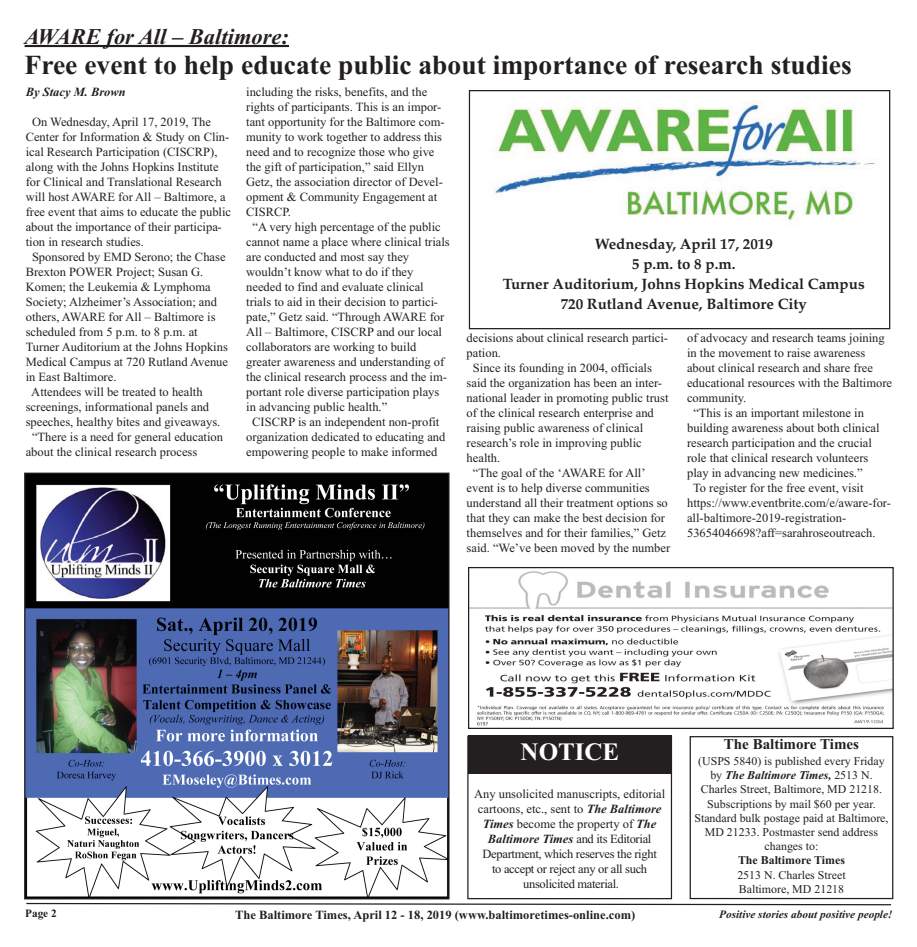
<style>
.page{position:relative;width:917px;height:947px;background:#fff}
.page>*{position:absolute;margin:0;border:0;box-sizing:border-box;transform-origin:0 0}
.t1{font:700 27.5px "Times New Roman";color:#231f20}
.t2{font:700 25px "Times New Roman";color:#fff}
.t3{font:italic 700 22.5px "Times New Roman";color:#231f20}
.t4{font:700 15px/19.8px "Palatino";color:#231f20;text-align:center}
.t5{font:700 15px "Times New Roman";color:#231f20}
.t6{font:12.5px "Times New Roman";color:#231f20}
.t7{font:12.5px/15px "Times New Roman";letter-spacing:-.025em;color:#231f20;text-align:center}
.t8{font:700 12.5px "Times New Roman";color:#231f20}
.t9{font:italic 700 12.5px "Times New Roman";color:#231f20}
.t10{font:11.88px/14.2px "Times New Roman";color:#231f20;text-align:center}
.t11{font:italic 700 11.25px "Times New Roman";color:#231f20}
.t12{font:700 11.25px "Times New Roman";color:#231f20}
.s1{font-weight:700;font-style:italic}
.s2{font-weight:700}
</style>
<div class="page">
<svg style="left:26px;top:902px;width:866px;height:4px"></svg>
<div style="left:689px;top:736px;width:204px;height:163px;border:1px solid #231f20"></div>
<div style="left:467px;top:735px;width:205px;height:164px;border:1px solid #231f20"></div>
<div style="left:468px;top:735px;width:203px;height:39px;background:#231f20"></div>
<hr style="left:25px;top:45px;width:264px;height:2px;background:#231f20">
<img style="left:470px;top:92px;width:405px;height:146px">
<div style="left:468px;top:90px;width:422px;height:239px;border:1px solid #231f20"></div>
<img style="left:470px;top:571px;width:421px;height:155px">
<div style="left:468px;top:567px;width:425px;height:162px;border:1px solid #231f20"></div>
<img style="left:26px;top:474px;width:421px;height:423px">
<div style="left:486px;top:229px;width:394px;height:92px;background:#fff"></div>
<p class="t3" style="left:25px;top:23px;width:266px">AWARE for All – Baltimore:</p>
<p class="t1" style="left:25px;top:56px;width:828px">Free event to help educate public about importance of research studies</p>
<p class="t9" style="left:26px;top:84px;width:102px">By Stacy M. Brown</p>
<p class="t6" style="left:32px;top:117px;width:180px">On Wednesday, April 17, 2019, The</p>
<p class="t6" style="left:26px;top:132px;width:205px">Center for Information &amp; Study on Clin-</p>
<p class="t6" style="left:26px;top:147px;width:193px">ical Research Participation (CISCRP),</p>
<p class="t6" style="left:26px;top:162px;width:194px">along with the Johns Hopkins Institute</p>
<p class="t6" style="left:26px;top:177px;width:197px">for Clinical and Translational Research</p>
<p class="t6" style="left:26px;top:192px;width:201px">will host AWARE for All – Baltimore, a</p>
<p class="t6" style="left:26px;top:207px;width:207px">free event that aims to educate the public</p>
<p class="t6" style="left:26px;top:222px;width:197px">about the importance of their participa-</p>
<p class="t6" style="left:26px;top:237px;width:120px">tion in research studies.</p>
<p class="t6" style="left:32px;top:252px;width:195px">Sponsored by EMD Serono; the Chase</p>
<p class="t6" style="left:26px;top:267px;width:179px">Brexton POWER Project; Susan G.</p>
<p class="t6" style="left:26px;top:282px;width:186px">Komen; the Leukemia &amp; Lymphoma</p>
<p class="t6" style="left:26px;top:297px;width:193px">Society; Alzheimer’s Association; and</p>
<p class="t6" style="left:26px;top:312px;width:191px">others, AWARE for All – Baltimore is</p>
<p class="t6" style="left:26px;top:327px;width:173px">scheduled from 5 p.m. to 8 p.m. at</p>
<p class="t6" style="left:26px;top:342px;width:203px">Turner Auditorium at the Johns Hopkins</p>
<p class="t6" style="left:26px;top:357px;width:204px">Medical Campus at 720 Rutland Avenue</p>
<p class="t6" style="left:26px;top:372px;width:92px">in East Baltimore.</p>
<p class="t6" style="left:31px;top:387px;width:173px">Attendees will be treated to health</p>
<p class="t6" style="left:26px;top:402px;width:185px">screenings, informational panels and</p>
<p class="t6" style="left:26px;top:417px;width:196px">speeches, healthy bites and giveaways.</p>
<p class="t6" style="left:32px;top:432px;width:192px">“There is a need for general education</p>
<p class="t6" style="left:26px;top:447px;width:173px">about the clinical research process</p>
<p class="t6" style="left:246px;top:87px;width:182px">including the risks, benefits, and the</p>
<p class="t6" style="left:246px;top:102px;width:196px">rights of participants. This is an impor-</p>
<p class="t6" style="left:246px;top:117px;width:200px">tant opportunity for the Baltimore com-</p>
<p class="t6" style="left:246px;top:132px;width:197px">munity to work together to address this</p>
<p class="t6" style="left:246px;top:147px;width:190px">need and to recognize those who give</p>
<p class="t6" style="left:246px;top:162px;width:179px">the gift of participation,” said Ellyn</p>
<p class="t6" style="left:246px;top:177px;width:198px">Getz, the association director of Devel-</p>
<p class="t6" style="left:246px;top:192px;width:192px">opment &amp; Community Engagement at</p>
<p class="t6" style="left:246px;top:207px;width:46px">CISRCP.</p>
<p class="t6" style="left:252px;top:222px;width:190px">“A very high percentage of the public</p>
<p class="t6" style="left:246px;top:237px;width:205px">cannot name a place where clinical trials</p>
<p class="t6" style="left:246px;top:252px;width:164px">are conducted and most say they</p>
<p class="t6" style="left:246px;top:267px;width:169px">wouldn’t know what to do if they</p>
<p class="t6" style="left:246px;top:282px;width:179px">needed to find and evaluate clinical</p>
<p class="t6" style="left:246px;top:297px;width:193px">trials to aid in their decision to partici-</p>
<p class="t6" style="left:246px;top:312px;width:199px">pate,” Getz said. “Through AWARE for</p>
<p class="t6" style="left:246px;top:327px;width:197px">All – Baltimore, CISCRP and our local</p>
<p class="t6" style="left:246px;top:342px;width:172px">collaborators are working to build</p>
<p class="t6" style="left:246px;top:357px;width:199px">greater awareness and understanding of</p>
<p class="t6" style="left:246px;top:372px;width:202px">the clinical research process and the im-</p>
<p class="t6" style="left:246px;top:387px;width:195px">portant role diverse participation plays</p>
<p class="t6" style="left:246px;top:402px;width:142px">in advancing public health.”</p>
<p class="t6" style="left:252px;top:417px;width:189px">CISCRP is an independent non-profit</p>
<p class="t6" style="left:246px;top:432px;width:201px">organization dedicated to educating and</p>
<p class="t6" style="left:246px;top:447px;width:192px">empowering people to make informed</p>
<p class="t4" style="left:503px;top:236px;width:363px">Wednesday, April 17, 2019<br>5 p.m. to 8 p.m.<br>Turner Auditorium, Johns Hopkins Medical Campus<br>720 Rutland Avenue, Baltimore City</p>
<p class="t6" style="left:466px;top:333px;width:203px">decisions about clinical research partici-</p>
<p class="t6" style="left:466px;top:348px;width:36px">pation.</p>
<p class="t6" style="left:472px;top:363px;width:180px">Since its founding in 2004, officials</p>
<p class="t6" style="left:466px;top:378px;width:197px">said the organization has been an inter-</p>
<p class="t6" style="left:466px;top:393px;width:203px">national leader in promoting public trust</p>
<p class="t6" style="left:466px;top:408px;width:189px">of the clinical research enterprise and</p>
<p class="t6" style="left:466px;top:423px;width:178px">raising public awareness of clinical</p>
<p class="t6" style="left:466px;top:438px;width:176px">research’s role in improving public</p>
<p class="t6" style="left:466px;top:453px;width:35px">health.</p>
<p class="t6" style="left:472px;top:468px;width:174px">“The goal of the ‘AWARE for All’</p>
<p class="t6" style="left:466px;top:483px;width:184px">event is to help diverse communities</p>
<p class="t6" style="left:466px;top:498px;width:203px">understand all their treatment options so</p>
<p class="t6" style="left:466px;top:513px;width:200px">that they can make the best decision for</p>
<p class="t6" style="left:466px;top:528px;width:201px">themselves and for their families,” Getz</p>
<p class="t6" style="left:466px;top:543px;width:205px">said. “We’ve been moved by the number</p>
<p class="t6" style="left:686px;top:333px;width:199px">of advocacy and research teams joining</p>
<p class="t6" style="left:686px;top:348px;width:180px">in the movement to raise awareness</p>
<p class="t6" style="left:686px;top:363px;width:187px">about clinical research and share free</p>
<p class="t6" style="left:686px;top:378px;width:206px">educational resources with the Baltimore</p>
<p class="t6" style="left:686px;top:393px;width:61px">community.</p>
<p class="t6" style="left:693px;top:408px;width:172px">“This is an important milestone in</p>
<p class="t6" style="left:686px;top:423px;width:194px">building awareness about both clinical</p>
<p class="t6" style="left:686px;top:438px;width:186px">research participation and the crucial</p>
<p class="t6" style="left:686px;top:453px;width:183px">role that clinical research volunteers</p>
<p class="t6" style="left:686px;top:468px;width:177px">play in advancing new medicines.”</p>
<p class="t6" style="left:693px;top:483px;width:172px">To register for the free event, visit</p>
<p class="t6" style="left:686px;top:498px;width:205px">https://www.eventbrite.com/e/aware-for-</p>
<p class="t6" style="left:686px;top:513px;width:161px">all-baltimore-2019-registration-</p>
<p class="t6" style="left:686px;top:528px;width:190px">53654046698?aff=sarahroseoutreach.</p>
<p class="t2" style="left:520px;top:744px;width:100px">NOTICE</p>
<p class="t7" style="left:474px;top:787px;width:192px">Any unsolicited manuscripts, editorial cartoons, etc., sent to <span class="s1">The Baltimore Times</span> become the property of <span class="s1">The Baltimore Times</span> and its Editorial Department, which reserves the right<br>to accept or reject any or all such unsolicited material.</p>
<p class="t5" style="left:723px;top:739px;width:137px">The Baltimore Times</p>
<p class="t10" style="left:694px;top:755px;width:195px">(USPS 5840) is published every Friday by <span class="s1">The Baltimore Times,</span> 2513 N.<br>Charles Street, Baltimore, MD 21218.<br>Subscriptions by mail $60 per year.<br>Standard bulk postage paid at Baltimore,<br>MD 21233. Postmaster send address changes to:<br><span class="s2">The Baltimore Times<br></span>2513 N. Charles Street<br>Baltimore, MD 21218</p>
<p class="t12" style="left:25px;top:910px;width:33px">Page 2</p>
<p class="t8" style="left:235px;top:911px;width:401px">The Baltimore Times, April 12 - 18, 2019 (www.baltimoretimes-online.com)</p>
<p class="t11" style="left:719px;top:907px;width:175px">Positive stories about positive people!</p>
</div>
